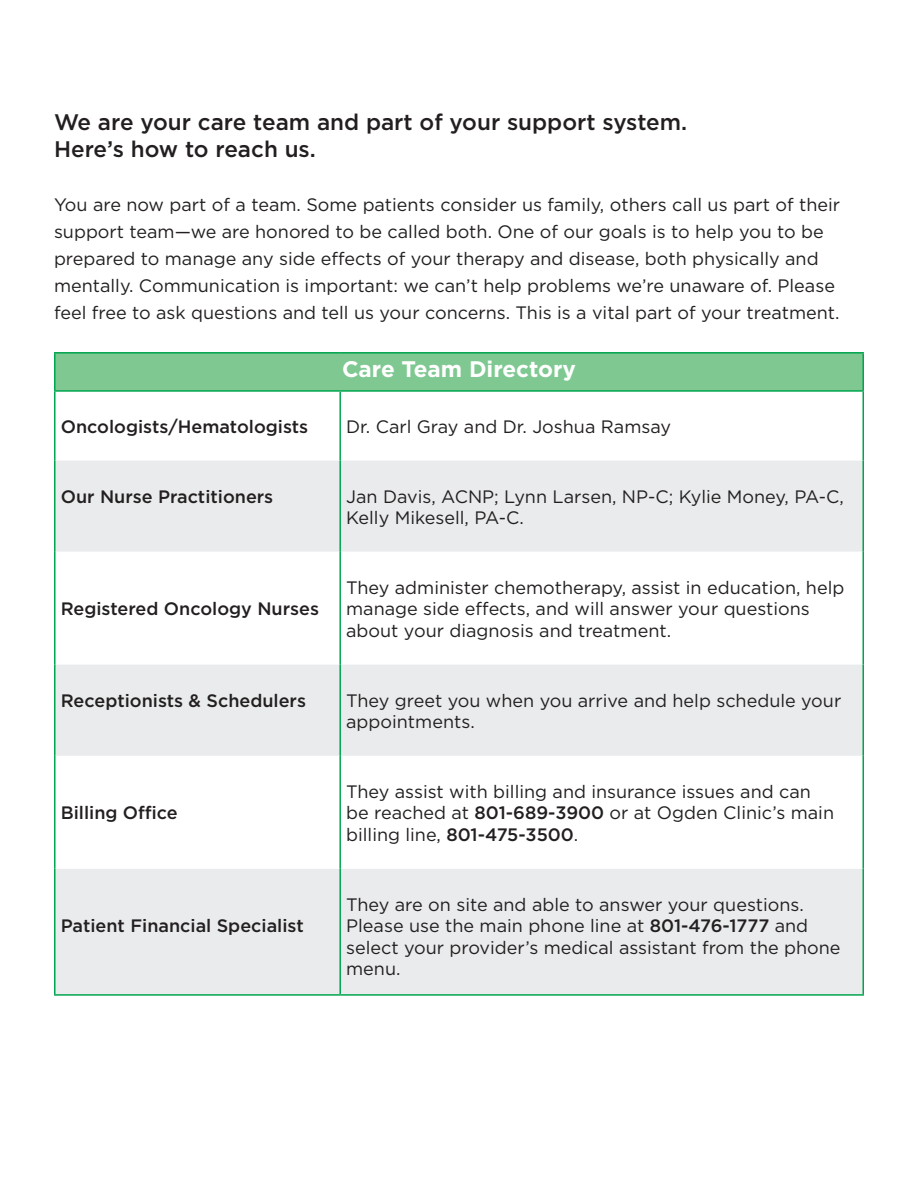
<style>
.page{position:relative;width:918px;height:1188px;background:#fff}
.page>*{position:absolute;margin:0;border:0;box-sizing:border-box;transform-origin:0 0}
.t1{font:500 22.5px "Gotham";color:#231f20}
.t2{font:700 22.5px "Gotham";color:#fff}
.t3{font:18px/21.6px "Gotham";color:#231f20}
.t4{font:500 18px "Gotham";color:#231f20}
.s1{font-weight:500}
</style>
<div class="page">
<div style="left:55px;top:353px;width:808px;height:38px;background:#7fc892"></div>
<div style="left:56px;top:461px;width:806px;height:533px;background:#e9ebec"></div>
<svg style="left:56px;top:552px;width:806px;height:317px"></svg>
<div style="left:56px;top:665px;width:806px;height:91px;background:#e9ebec"></div>
<hr style="left:54px;top:390px;width:286px;height:2px;background:#00a54f">
<hr style="left:340px;top:390px;width:524px;height:2px;background:#00a54f">
<hr style="left:862px;top:392px;width:2px;height:69px;background:#00a54f">
<hr style="left:862px;top:461px;width:2px;height:91px;background:#00a54f">
<hr style="left:862px;top:552px;width:2px;height:113px;background:#00a54f">
<hr style="left:862px;top:665px;width:2px;height:91px;background:#00a54f">
<hr style="left:862px;top:756px;width:2px;height:113px;background:#00a54f">
<hr style="left:862px;top:869px;width:2px;height:125px;background:#00a54f">
<hr style="left:340px;top:994px;width:524px;height:2px;background:#00a54f">
<hr style="left:54px;top:352px;width:286px;height:2px;background:#00a54f">
<hr style="left:54px;top:354px;width:2px;height:36px;background:#00a54f">
<hr style="left:340px;top:352px;width:524px;height:2px;background:#00a54f">
<hr style="left:862px;top:354px;width:2px;height:36px;background:#00a54f">
<hr style="left:54px;top:392px;width:2px;height:69px;background:#00a54f">
<hr style="left:339px;top:392px;width:2px;height:69px;background:#00a54f">
<hr style="left:54px;top:461px;width:2px;height:91px;background:#00a54f">
<hr style="left:339px;top:461px;width:2px;height:91px;background:#00a54f">
<hr style="left:54px;top:552px;width:2px;height:113px;background:#00a54f">
<hr style="left:339px;top:552px;width:2px;height:113px;background:#00a54f">
<hr style="left:54px;top:665px;width:2px;height:91px;background:#00a54f">
<hr style="left:339px;top:665px;width:2px;height:91px;background:#00a54f">
<hr style="left:54px;top:756px;width:2px;height:113px;background:#00a54f">
<hr style="left:339px;top:756px;width:2px;height:113px;background:#00a54f">
<hr style="left:54px;top:869px;width:2px;height:125px;background:#00a54f">
<hr style="left:339px;top:869px;width:2px;height:125px;background:#00a54f">
<hr style="left:54px;top:994px;width:286px;height:2px;background:#00a54f">
<p class="t1" style="left:54px;top:108px;width:635px">We are your care team and part of your support system.</p>
<p class="t1" style="left:54px;top:135px;width:263px">Here’s how to reach us.</p>
<p class="t3" style="left:54px;top:191px;width:788px;line-height:27px">You are now part of a team. Some patients consider us family, others call us part of their support team—we are honored to be called both. One of our goals is to help you to be prepared to manage any side effects of your therapy and disease, both physically and mentally. Communication is important: we can’t help problems we’re unaware of. Please feel free to ask questions and tell us your concerns. This is a vital part of your treatment.</p>
<p class="t2" style="left:342px;top:354px;width:235px">Care Team Directory</p>
<p class="t4" style="left:61px;top:415px;width:249px">Oncologists/Hematologists</p>
<p class="t3" style="left:346px;top:415px;width:326px">Dr. Carl Gray and Dr. Joshua Ramsay</p>
<p class="t4" style="left:61px;top:484px;width:214px">Our Nurse Practitioners</p>
<p class="t3" style="left:346px;top:485px;width:499px">Jan Davis, ACNP; Lynn Larsen, NP-C; Kylie Money, PA-C,<br>Kelly Mikesell, PA-C.</p>
<p class="t4" style="left:61px;top:597px;width:260px">Registered Oncology Nurses</p>
<p class="t3" style="left:346px;top:576px;width:500px">They administer chemotherapy, assist in education, help manage side effects, and will answer your questions about your diagnosis and treatment.</p>
<p class="t4" style="left:61px;top:688px;width:247px">Receptionists &amp; Schedulers</p>
<p class="t3" style="left:346px;top:689px;width:497px">They greet you when you arrive and help schedule your appointments.</p>
<p class="t4" style="left:61px;top:801px;width:119px">Billing Office</p>
<p class="t4" style="left:61px;top:914px;width:244px">Patient Financial Specialist</p>
<p class="t3" style="left:346px;top:780px;width:489px">They assist with billing and insurance issues and can be reached at <span class="s1">801-689-3900</span> or at Ogden Clinic’s main billing line, <span class="s1">801-475-3500</span>.</p>
<p class="t3" style="left:346px;top:893px;width:496px">They are on site and able to answer your questions.<br>Please use the main phone line at <span class="s1">801-476-1777</span> and select your provider’s medical assistant from the phone menu.</p>
</div>
